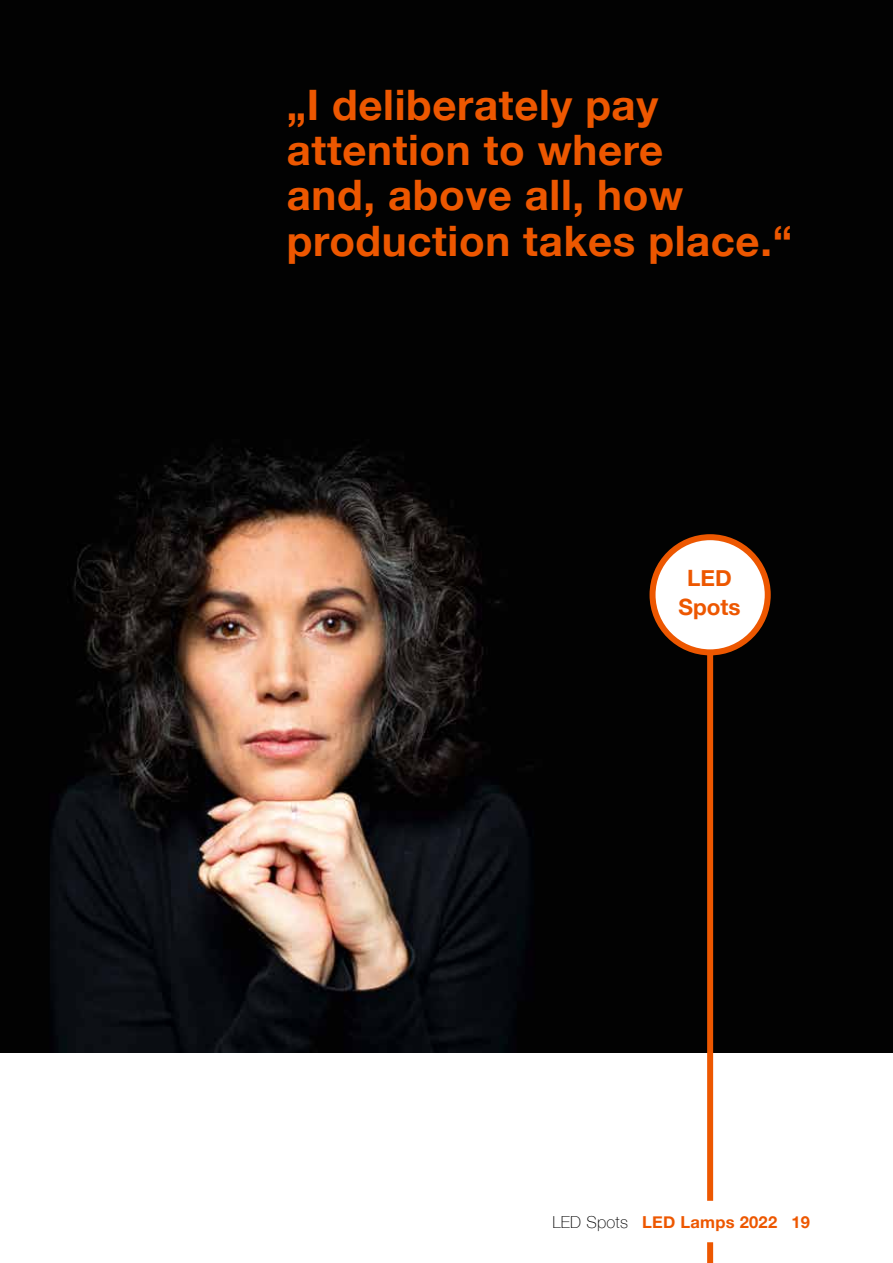
<style>
.page{position:relative;width:893px;height:1263px;background:#fff}
.page>*{position:absolute;margin:0;border:0;box-sizing:border-box;transform-origin:0 0}
.t1{font:700 42px/45.3px "Helvetica Neue";letter-spacing:.015em;color:#ed5700}
.t2{font:700 22.5px/28.7px "Helvetica Neue";color:#ed5700;text-align:center}
.t3{font:700 16.5px "Helvetica Neue";letter-spacing:.015em;color:#ed5700}
.s1{font-weight:100;color:#000}
</style>
<div class="page">
<img style="left:0;top:0;width:893px;height:1052px">
<div style="left:707px;top:644px;width:6px;height:557px;background:#ed5700"></div>
<div style="left:652px;top:537px;width:116px;height:115px;background:#fff;border-radius:50%"></div>
<div style="left:649px;top:534px;width:122px;height:121px;border:6px solid #ed5700;border-radius:50%"></div>
<div style="left:707px;top:1242px;width:6px;height:21px;background:#ed5700"></div>
<p class="t1" style="left:287px;top:83px;width:507px">„I deliberately pay attention to where<br>and, above all, how production takes place.“</p>
<p class="t2" style="left:678px;top:565px;width:64px">LED<br>Spots</p>
<p class="t3" style="left:552px;top:1209px;width:259px"><span class="s1">LED Spots</span> LED Lamps 2022 19</p>
</div>
